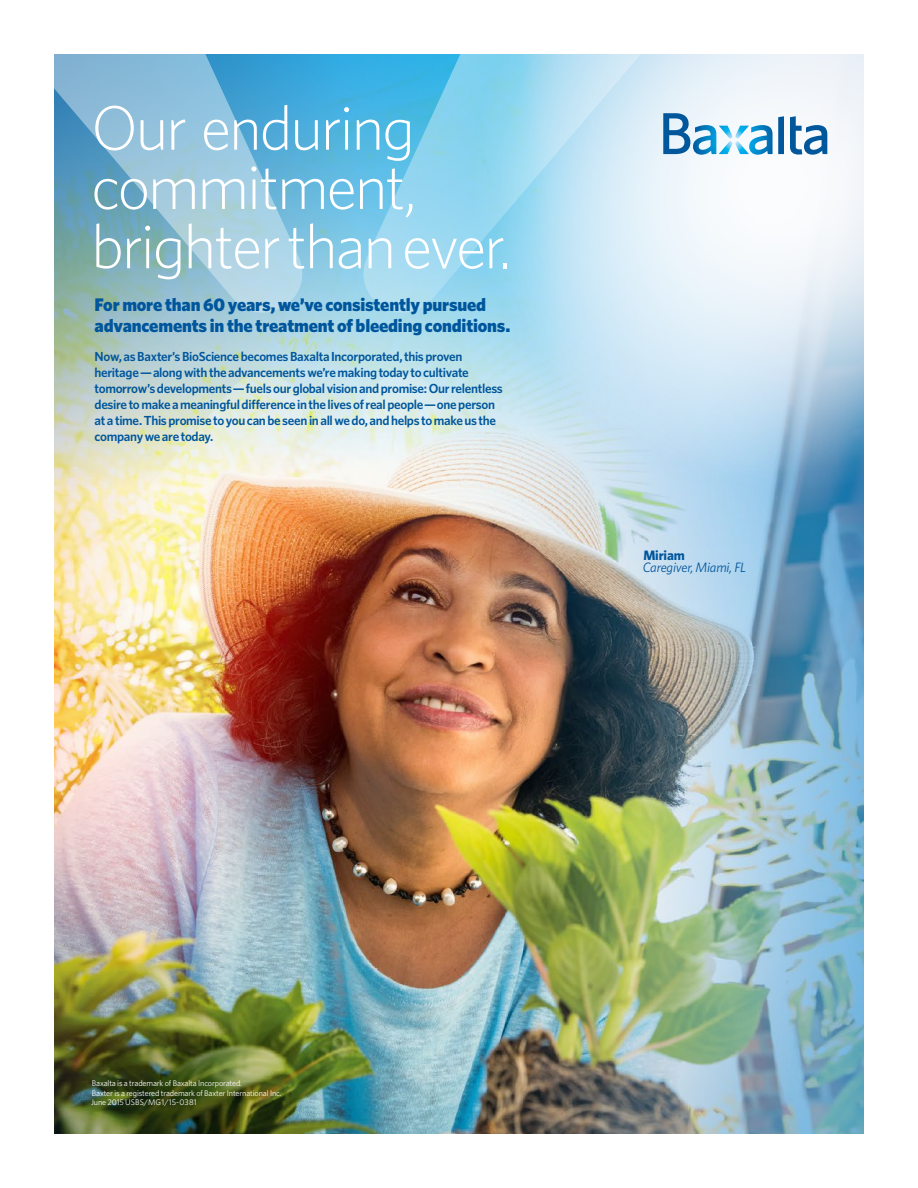
<style>
.page{position:relative;width:918px;height:1188px;background:#fff}
.page>*{position:absolute;margin:0;border:0;box-sizing:border-box;transform-origin:0 0}
.t1{font:300 62.85px/59.2px "Whitney";letter-spacing:-.035em;color:#fff}
.t2{font:900 18.3px/21.1px "Whitney";letter-spacing:-.01em;color:#00569c}
.t3{font:italic 13.65px "Whitney";letter-spacing:-.015em;color:#00569c}
.t4{font:700 13.65px "Whitney";letter-spacing:-.015em;color:#00569c}
.t5{font:600 13.2px/16px "Whitney";letter-spacing:-.025em;color:#00569c}
.t6{font:8.25px/9.6px "Whitney";letter-spacing:-.015em;color:#fff}
</style>
<div class="page">
<img style="left:54px;top:741px;width:810px;height:393px">
<img style="left:54px;top:54px;width:810px;height:687px">
<svg style="left:54px;top:54px;width:264px;height:279px;background:#82b9d0"></svg>
<svg style="left:348px;top:54px;width:90px;height:279px;background:#76c8e9"></svg>
<img style="left:54px;top:353px;width:264px;height:281px">
<img style="left:348px;top:353px;width:295px;height:281px">
<svg style="left:438px;top:54px;width:21px;height:454px;background:#a7dbeb"></svg>
<svg style="left:459px;top:54px;width:405px;height:471px"></svg>
<svg style="left:790px;top:116px;width:37px;height:39px"></svg>
<svg style="left:663px;top:113px;width:121px;height:42px"></svg>
<h1 class="t1" style="left:91px;top:96px;width:422px">Our enduring commitment, brighter than ever.</h1>
<h2 class="t2" style="left:95px;top:293px;width:417px">For more than 60 years, we’ve consistently pursued advancements in the treatment of bleeding conditions.</h2>
<p class="t5" style="left:95px;top:348px;width:410px">Now, as Baxter’s BioScience becomes Baxalta Incorporated, this proven heritage—along with the advancements we’re making today to cultivate tomorrow’s developments—fuels our global vision and promise: Our relentless desire to make a meaningful difference in the lives of real people—one person at a time. This promise to you can be seen in all we do, and helps to make us the company we are today.</p>
<p class="t4" style="left:643px;top:546px;width:43px">Miriam</p>
<p class="t3" style="left:643px;top:558px;width:105px">Caregiver, Miami, FL</p>
<p class="t6" style="left:91px;top:1078px;width:192px">Baxalta is a trademark of Baxalta Incorporated.<br>Baxter is a registered trademark of Baxter International Inc.<br>June 2015 USBS/MG1/15-0381</p>
</div>
